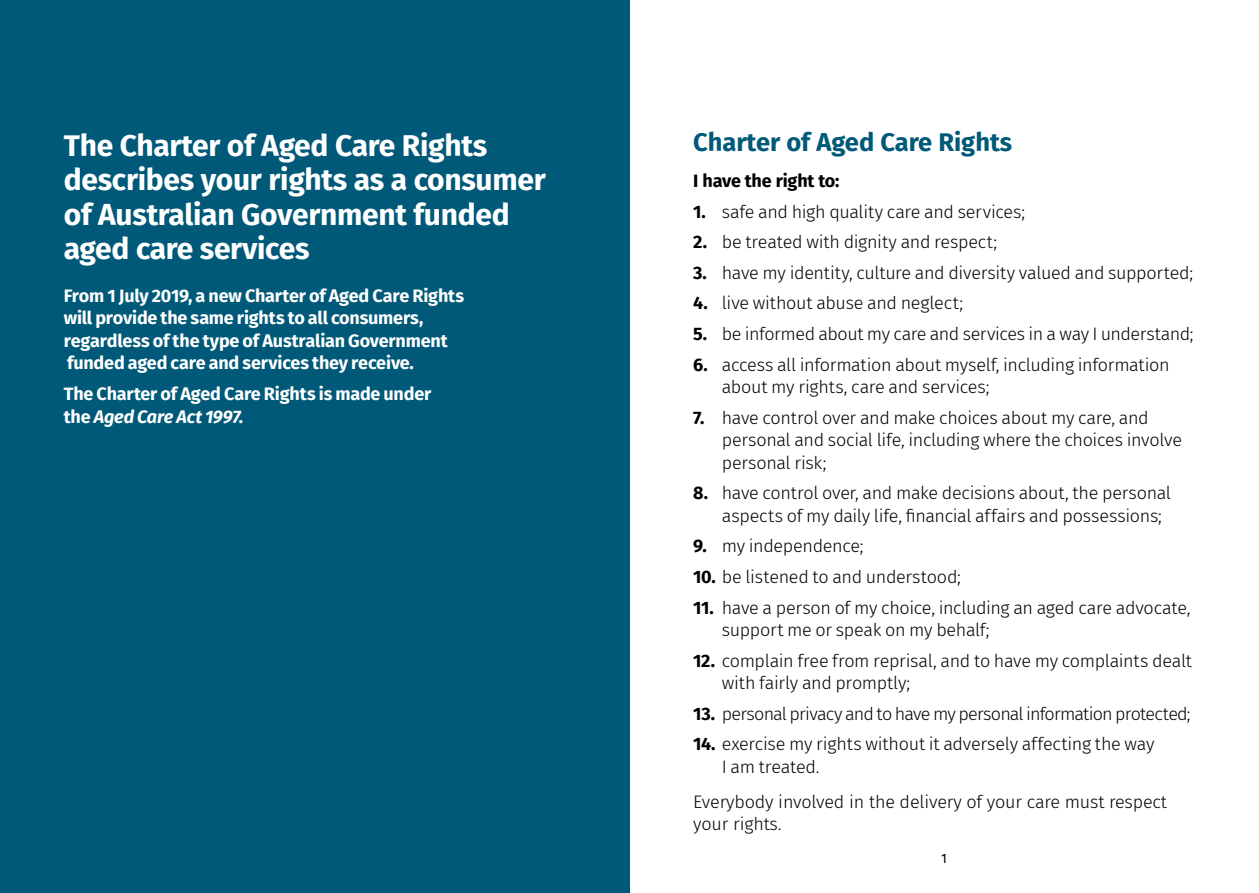
<style>
.page{position:relative;width:1259px;height:893px;background:#fff}
.page>*{position:absolute;margin:0;border:0;box-sizing:border-box;transform-origin:0 0}
.t1{font:700 30px/34.5px "Fira Sans";letter-spacing:-.01em;color:#fff}
.t2{font:700 25.5px "Fira Sans";color:#005978}
.t3{font:300 18px/22.5px "Fira Sans";letter-spacing:-.02em;color:#000}
.t4{font:700 18px/22.5px "Fira Sans";letter-spacing:-.01em;color:#fff}
.t5{font:300 18px "Fira Sans";letter-spacing:-.05em;color:#000}
.t6{font:700 18px "Fira Sans";letter-spacing:-.01em;color:#000}
.t7{font:13.5px "Fira Sans";color:#000}
.s1{font-style:italic}
.s2{font-weight:700}
</style>
<div class="page">
<div style="left:0;top:0;width:629px;height:893px;background:#005978"></div>
<h1 class="t1" style="left:64px;top:126px;width:483px">The Charter of Aged Care Rights describes your rights as a consumer of Australian Government funded aged care services</h1>
<p class="t4" style="left:64px;top:283px;width:402px">From 1 July 2019, a new Charter of Aged Care Rights will provide the same rights to all consumers, regardless of the type of Australian Government funded aged care and services they receive.</p>
<p class="t4" style="left:64px;top:381px;width:369px">The Charter of Aged Care Rights is made under the <span class="s1">Aged Care Act 1997</span>.</p>
<h2 class="t2" style="left:693px;top:121px;width:320px">Charter of Aged Care Rights</h2>
<p class="t6" style="left:693px;top:165px;width:148px">I have the right to:</p>
<p class="t3" style="left:693px;top:200px;width:333px"><span class="s2">1.</span> safe and high quality care and services;</p>
<p class="t3" style="left:693px;top:231px;width:305px"><span class="s2">2.</span> be treated with dignity and respect;</p>
<p class="t3" style="left:693px;top:261px;width:501px"><span class="s2">3.</span> have my identity, culture and diversity valued and supported;</p>
<p class="t3" style="left:693px;top:292px;width:271px"><span class="s2">4.</span> live without abuse and neglect;</p>
<p class="t3" style="left:693px;top:322px;width:502px"><span class="s2">5.</span> be informed about my care and services in a way I understand;</p>
<p class="t3" style="left:722px;top:353px;width:449px;text-indent:-28px"><span class="s2">6.</span> access all information about myself, including information about my rights, care and services;</p>
<p class="t3" style="left:722px;top:406px;width:462px;text-indent:-28px"><span class="s2">7.</span> have control over and make choices about my care, and personal and social life, including where the choices involve personal risk;</p>
<p class="t3" style="left:722px;top:482px;width:451px;text-indent:-28px"><span class="s2">8.</span> have control over, and make decisions about, the personal aspects of my daily life, financial affairs and possessions;</p>
<p class="t3" style="left:693px;top:535px;width:172px"><span class="s2">9.</span> my independence;</p>
<p class="t3" style="left:693px;top:565px;width:269px"><span class="s2">10.</span> be listened to and understood;</p>
<p class="t3" style="left:722px;top:596px;width:470px;text-indent:-28px"><span class="s2">11.</span> have a person of my choice, including an aged care advocate, support me or speak on my behalf;</p>
<p class="t3" style="left:722px;top:649px;width:471px;text-indent:-28px"><span class="s2">12.</span> complain free from reprisal, and to have my complaints dealt with fairly and promptly;</p>
<p class="t5" style="left:693px;top:701px;width:499px"><span class="s2">13.</span> personal privacy and to have my personal information protected;</p>
<p class="t3" style="left:722px;top:733px;width:434px;text-indent:-28px"><span class="s2">14.</span> exercise my rights without it adversely affecting the way<br>I am treated.</p>
<p class="t3" style="left:693px;top:790px;width:475px">Everybody involved in the delivery of your care must respect your rights.</p>
<p class="t7" style="left:941px;top:848px;width:7px">1</p>
</div>
